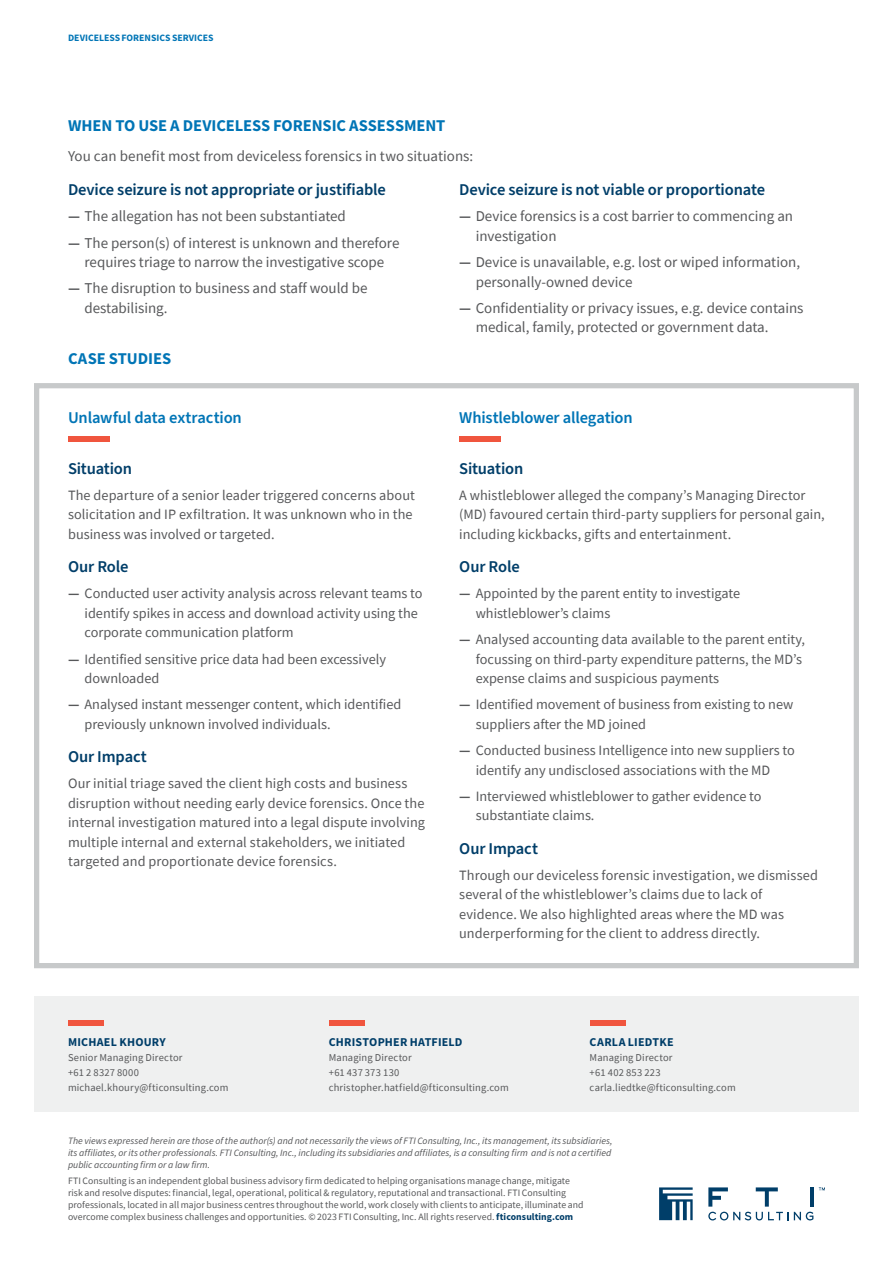
<style>
.page{position:relative;width:893px;height:1263px;background:#fff}
.page>*{position:absolute;margin:0;border:0;box-sizing:border-box;transform-origin:0 0}
.t1{font:600 16.5px "Source Sans Pro";letter-spacing:-.01em;color:#003e69}
.t2{font:700 16.5px "Source Sans Pro";letter-spacing:-.005em;color:#0075b6}
.t3{font:600 16.5px "Source Sans Pro";letter-spacing:-.01em;color:#0075b6}
.t4{font:15px/19.5px "Source Sans Pro";color:#57585a}
.t5{font:14.25px/19.5px "Source Sans Pro";color:#57585a}
.t6{font:700 12px "Source Sans Pro";letter-spacing:.015em;color:#003e69}
.t7{font:10.5px/15px "Source Sans Pro";letter-spacing:.015em;color:#57585a}
.t8{font:9.75px/12px "Source Sans Pro";letter-spacing:.005em;color:#57585a}
.t9{font:italic 9.75px/12px "Source Sans Pro";color:#57585a;text-align:justify}
.t10{font:700 9.75px "Source Sans Pro";color:#0075b6}
.s1{font-weight:700}
.s2{font-weight:700;color:#003e69}
</style>
<div class="page">
<div style="left:34px;top:996px;width:825px;height:115px;background:#eff0f0"></div>
<div style="left:68px;top:1020px;width:36px;height:5px;background:#f0553e"></div>
<div style="left:590px;top:1020px;width:35px;height:5px;background:#f0553e"></div>
<svg style="left:659px;top:1187px;width:34px;height:33px"></svg>
<svg style="left:708px;top:1212px;width:105px;height:8px"></svg>
<svg style="left:819px;top:1187px;width:6px;height:3px"></svg>
<svg style="left:756px;top:1187px;width:22px;height:19px"></svg>
<hr style="left:810px;top:1187px;width:4px;height:19px;background:#003e69">
<svg style="left:708px;top:1187px;width:20px;height:19px"></svg>
<div style="left:68px;top:436px;width:42px;height:6px;background:#f0553e"></div>
<div style="left:459px;top:436px;width:42px;height:6px;background:#f0553e"></div>
<div style="left:34px;top:383px;width:825px;height:585px;border:5px solid #c7c9ca"></div>
<div style="left:329px;top:1020px;width:36px;height:5px;background:#f0553e"></div>
<p class="t10" style="left:68px;top:31px;width:147px">DEVICELESS FORENSICS SERVICES</p>
<p class="t2" style="left:68px;top:114px;width:379px">WHEN TO USE A DEVICELESS FORENSIC ASSESSMENT</p>
<p class="t4" style="left:68px;top:146px;width:407px">You can benefit most from deviceless forensics in two situations:</p>
<p class="t1" style="left:68px;top:179px;width:319px">Device seizure is not appropriate or justifiable</p>
<p class="t4" style="left:68px;top:207px;width:279px"><span class="s1">—</span> The allegation has not been substantiated</p>
<p class="t4" style="left:68px;top:233px;width:333px;text-align:center"><span class="s1">—</span> The person(s) of interest is unknown and therefore requires triage to narrow the investigative scope</p>
<p class="t4" style="left:85px;top:279px;width:285px;text-indent:-16px"><span class="s1">—</span> The disruption to business and staff would be destabilising.</p>
<p class="t2" style="left:68px;top:347px;width:105px">CASE STUDIES</p>
<p class="t1" style="left:459px;top:179px;width:307px">Device seizure is not viable or proportionate</p>
<p class="t4" style="left:476px;top:207px;width:319px;text-indent:-16px"><span class="s1">—</span> Device forensics is a cost barrier to commencing an investigation</p>
<p class="t4" style="left:476px;top:252px;width:326px;text-indent:-16px"><span class="s1">—</span> Device is unavailable, e.g. lost or wiped information, personally-owned device</p>
<p class="t4" style="left:476px;top:298px;width:329px;text-indent:-16px"><span class="s1">—</span> Confidentiality or privacy issues, e.g. device contains medical, family, protected or government data.</p>
<p class="t3" style="left:68px;top:406px;width:175px">Unlawful data extraction</p>
<p class="t3" style="left:459px;top:406px;width:175px">Whistleblower allegation</p>
<p class="t1" style="left:459px;top:457px;width:66px">Situation</p>
<p class="t5" style="left:459px;top:485px;width:367px">A whistleblower alleged the company’s Managing Director (MD) favoured certain third-party suppliers for personal gain, including kickbacks, gifts and entertainment.</p>
<p class="t1" style="left:459px;top:556px;width:62px">Our Role</p>
<p class="t5" style="left:476px;top:584px;width:266px;text-indent:-17px"><span class="s1">—</span> Appointed by the parent entity to investigate whistleblower’s claims</p>
<p class="t5" style="left:476px;top:629px;width:331px;text-indent:-17px"><span class="s1">—</span> Analysed accounting data available to the parent entity, focussing on third-party expenditure patterns, the MD’s expense claims and suspicious payments</p>
<p class="t5" style="left:476px;top:695px;width:319px;text-indent:-17px"><span class="s1">—</span> Identified movement of business from existing to new suppliers after the MD joined</p>
<p class="t5" style="left:459px;top:740px;width:337px;text-align:center"><span class="s1">—</span> Conducted business Intelligence into new suppliers to identify any undisclosed associations with the MD</p>
<p class="t5" style="left:476px;top:786px;width:287px;text-indent:-17px"><span class="s1">—</span> Interviewed whistleblower to gather evidence to substantiate claims.</p>
<p class="t1" style="left:459px;top:837px;width:80px">Our Impact</p>
<p class="t5" style="left:459px;top:865px;width:360px">Through our deviceless forensic investigation, we dismissed several of the whistleblower’s claims due to lack of evidence. We also highlighted areas where the MD was underperforming for the client to address directly.</p>
<p class="t1" style="left:68px;top:457px;width:66px">Situation</p>
<p class="t5" style="left:68px;top:485px;width:348px">The departure of a senior leader triggered concerns about solicitation and IP exfiltration. It was unknown who in the business was involved or targeted.</p>
<p class="t1" style="left:68px;top:556px;width:62px">Our Role</p>
<p class="t5" style="left:85px;top:584px;width:340px;text-indent:-17px"><span class="s1">—</span> Conducted user activity analysis across relevant teams to identify spikes in access and download activity using the corporate communication platform</p>
<p class="t5" style="left:85px;top:649px;width:303px;text-indent:-17px"><span class="s1">—</span> Identified sensitive price data had been excessively downloaded</p>
<p class="t5" style="left:85px;top:695px;width:318px;text-indent:-17px"><span class="s1">—</span> Analysed instant messenger content, which identified previously unknown involved individuals.</p>
<p class="t1" style="left:68px;top:746px;width:80px">Our Impact</p>
<p class="t5" style="left:68px;top:774px;width:358px">Our initial triage saved the client high costs and business disruption without needing early device forensics. Once the internal investigation matured into a legal dispute involving multiple internal and external stakeholders, we initiated targeted and proportionate device forensics.</p>
<p class="t6" style="left:68px;top:1034px;width:99px">MICHAEL KHOURY</p>
<p class="t7" style="left:68px;top:1050px;width:162px">Senior Managing Director<br>+61 2 8327 8000 michael.khoury@fticonsulting.com</p>
<p class="t6" style="left:329px;top:1034px;width:135px">CHRISTOPHER HATFIELD</p>
<p class="t7" style="left:329px;top:1050px;width:181px">Managing Director<br>+61 437 373 130 christopher.hatfield@fticonsulting.com</p>
<p class="t6" style="left:590px;top:1034px;width:85px">CARLA LIEDTKE</p>
<p class="t7" style="left:590px;top:1050px;width:148px">Managing Director<br>+61 402 853 223 carla.liedtke@fticonsulting.com</p>
<p class="t9" style="left:68px;top:1135px;width:546px">The views expressed herein are those of the author(s) and not necessarily the views of FTI Consulting, Inc., its management, its subsidiaries, its affiliates, or its other professionals. FTI Consulting, Inc., including its subsidiaries and affiliates, is a consulting firm and is not a certified public accounting firm or a law firm.</p>
<p class="t8" style="left:68px;top:1175px;width:517px">FTI Consulting is an independent global business advisory firm dedicated to helping organisations manage change, mitigate risk and resolve disputes: financial, legal, operational, political &amp; regulatory, reputational and transactional. FTI Consulting professionals, located in all major business centres throughout the world, work closely with clients to anticipate, illuminate and overcome complex business challenges and opportunities. © 2023 FTI Consulting, Inc. All rights reserved. <span class="s2">fticonsulting.com</span></p>
</div>
